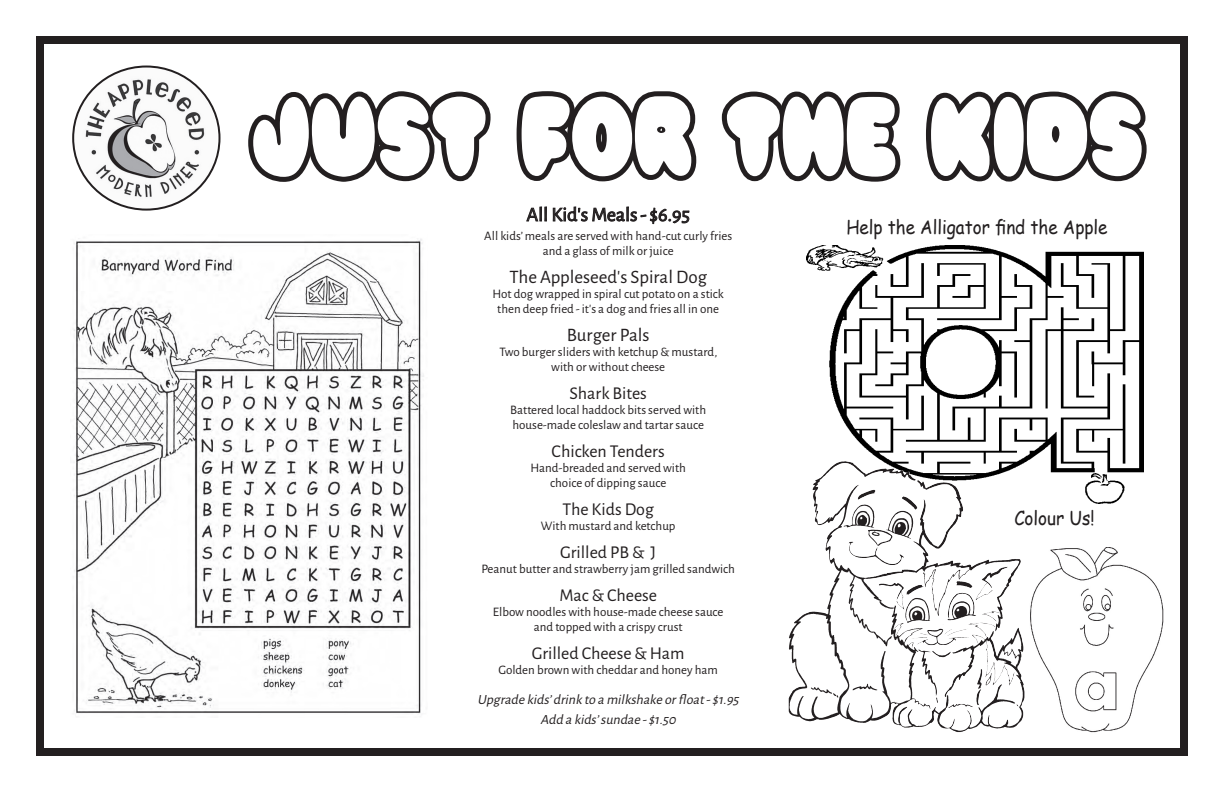
<style>
.page{position:relative;width:1224px;height:792px;background:#fff}
.page>*{position:absolute;margin:0;border:0;box-sizing:border-box;transform-origin:0 0}
.t1{font:100px "Pleasantly Plump";color:#fff;scale:.67 1}
.t2{font:20px "Alegreya Sans";color:#231f20}
.t3{font:19px "Comic Sans MS";color:#231f20;scale:.9 1}
.t4{font:19px "Alegreya Sans";color:#231f20}
.t5{font:18px "Alegreya Sans";color:#231f20}
.t6{font:italic 14px "Alegreya Sans";color:#231f20}
.t7{font:13px "Alegreya Sans";color:#231f20}
</style>
<div class="page">
<div style="left:36px;top:36px;width:1152px;height:720px;border:8px solid #231f20"></div>
<svg style="left:526px;top:206px;width:21px;height:16px"></svg>
<svg style="left:553px;top:206px;width:137px;height:18px"></svg>
<img style="left:73px;top:67px;width:147px;height:142px">
<svg style="left:248px;top:91px;width:243px;height:91px"></svg>
<svg style="left:516px;top:91px;width:181px;height:91px"></svg>
<svg style="left:721px;top:91px;width:180px;height:91px"></svg>
<svg style="left:926px;top:91px;width:221px;height:91px"></svg>
<img style="left:73px;top:239px;width:351px;height:475px">
<img style="left:807px;top:245px;width:336px;height:258px">
<img style="left:813px;top:461px;width:32px;height:52px">
<img style="left:1030px;top:547px;width:134px;height:186px">
<p class="t1" style="left:252px;top:85px;width:1332px">JUST FOR THE KIDS</p>
<p class="t2" style="left:527px;top:201px;width:165px">All Kid’s Meals - $6.95</p>
<p class="t7" style="left:484px;top:227px;width:249px">All kids’ meals are served with hand-cut curly fries</p>
<p class="t7" style="left:543px;top:242px;width:132px">and a glass of milk or juice</p>
<p class="t4" style="left:509px;top:264px;width:199px">The Appleseed’s Spiral Dog</p>
<p class="t7" style="left:493px;top:285px;width:233px">Hot dog wrapped in spiral cut potato on a stick</p>
<p class="t7" style="left:497px;top:300px;width:223px">then deep fried - it’s a dog and fries all in one</p>
<p class="t4" style="left:567px;top:322px;width:84px">Burger Pals</p>
<p class="t7" style="left:499px;top:343px;width:219px">Two burger sliders with ketchup &amp; mustard,</p>
<p class="t7" style="left:551px;top:358px;width:115px">with or without cheese</p>
<p class="t5" style="left:570px;top:381px;width:79px">Shark Bites</p>
<p class="t7" style="left:510px;top:401px;width:197px">Battered local haddock bits served with</p>
<p class="t7" style="left:512px;top:416px;width:193px">house-made coleslaw and tartar sauce</p>
<p class="t5" style="left:552px;top:439px;width:115px">Chicken Tenders</p>
<p class="t7" style="left:530px;top:459px;width:157px">Hand-breaded and served with</p>
<p class="t7" style="left:550px;top:474px;width:117px">choice of dipping sauce</p>
<p class="t5" style="left:563px;top:497px;width:93px">The Kids Dog</p>
<p class="t7" style="left:541px;top:517px;width:136px">With mustard and ketchup</p>
<p class="t5" style="left:560px;top:540px;width:97px">Grilled PB &amp; J</p>
<p class="t7" style="left:481px;top:560px;width:255px">Peanut butter and strawberry jam grilled sandwich</p>
<p class="t5" style="left:559px;top:583px;width:99px">Mac &amp; Cheese</p>
<p class="t7" style="left:493px;top:603px;width:232px">Elbow noodles with house-made cheese sauce</p>
<p class="t7" style="left:534px;top:618px;width:150px">and topped with a crispy crust</p>
<p class="t5" style="left:532px;top:641px;width:154px">Grilled Cheese &amp; Ham</p>
<p class="t7" style="left:498px;top:661px;width:221px">Golden brown with cheddar and honey ham</p>
<p class="t6" style="left:478px;top:690px;width:266px">Upgrade kids’drink to a milkshake orfloat-$1.95</p>
<p class="t6" style="left:541px;top:710px;width:140px">Add a kids’sundae -$1.50</p>
<p class="t3" style="left:846px;top:213px;width:292px">Help the Alligator find the Apple</p>
<p class="t3" style="left:1014px;top:504px;width:91px">Colour Us!</p>
</div>
